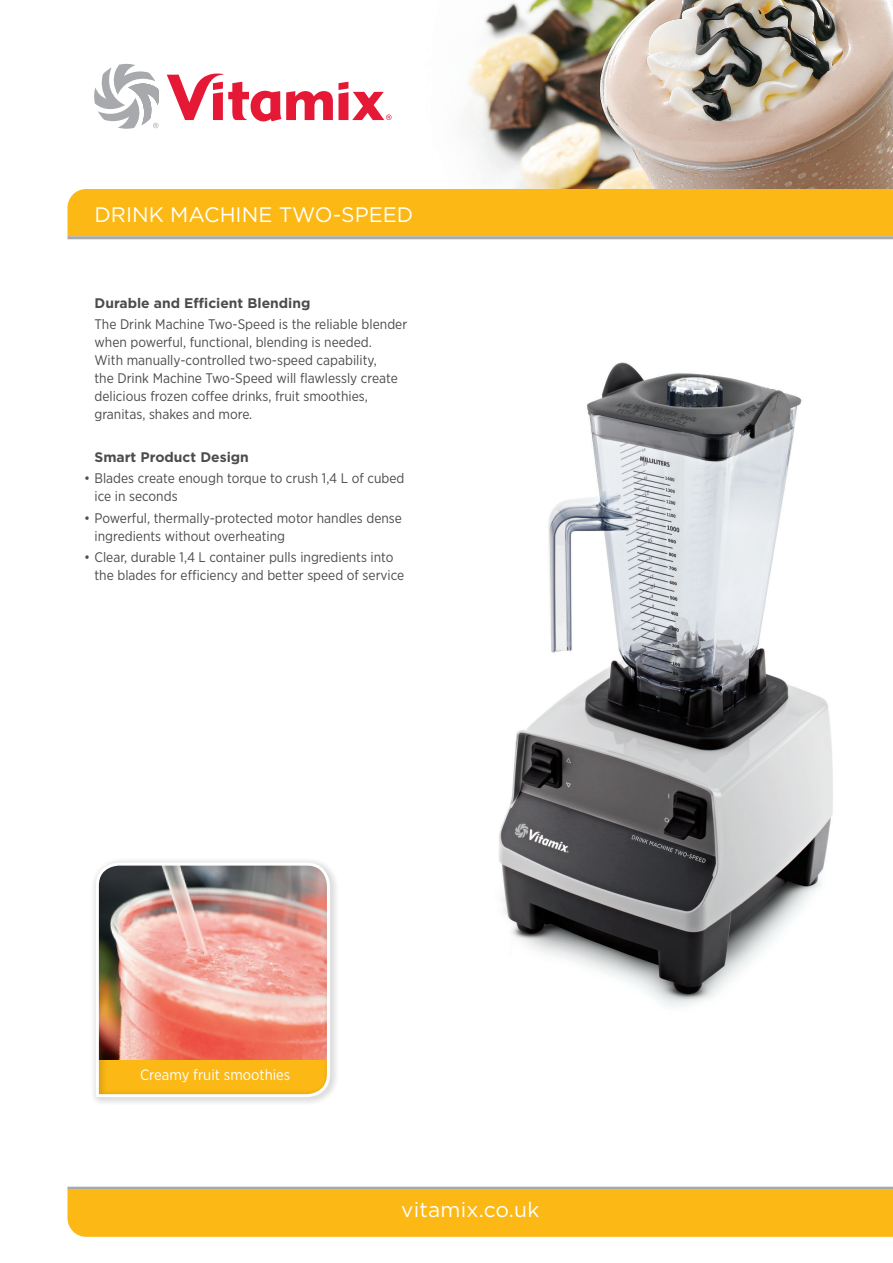
<style>
.page{position:relative;width:893px;height:1263px;background:#fff}
.page>*{position:absolute;margin:0;border:0;box-sizing:border-box;transform-origin:0 0}
.t1{font:21px "Gotham";color:#fff}
.t2{font:15px "Gotham Narrow";color:#fff}
.t3{font:13.8px/18px "Gotham Narrow";color:#4b4c4d}
.t4{font:700 13.8px "Gotham";color:#4b4c4d}
</style>
<div class="page">
<img style="left:499px;top:362px;width:334px;height:645px">
<img style="left:467px;top:0;width:426px;height:189px">
<div style="left:67px;top:189px;width:826px;height:47px;background:#fcb814"></div>
<hr style="left:68px;top:236px;width:825px;height:3px;background:#a8a9ad">
<div style="left:67px;top:1189px;width:826px;height:48px;background:#fcb814"></div>
<hr style="left:68px;top:1187px;width:825px;height:3px;background:#a8a9ad">
<div style="left:91px;top:857px;width:248px;height:249px;background:#231f20;opacity:.4"></div>
<img style="left:94px;top:861px;width:237px;height:238px">
<svg style="left:167px;top:73px;width:224px;height:48px"></svg>
<svg style="left:94px;top:64px;width:65px;height:65px"></svg>
<h1 class="t1" style="left:94px;top:201px;width:317px">DRINK MACHINE TWO-SPEED</h1>
<p class="t4" style="left:94px;top:294px;width:217px">Durable and Efficient Blending</p>
<p class="t3" style="left:94px;top:315px;width:314px">The Drink Machine Two-Speed is the reliable blender when powerful, functional, blending is needed.<br>With manually-controlled two-speed capability,<br>the Drink Machine Two-Speed will flawlessly create delicious frozen coffee drinks, fruit smoothies, granitas, shakes and more.</p>
<p class="t4" style="left:94px;top:448px;width:156px">Smart Product Design</p>
<p class="t3" style="left:94px;top:469px;width:311px;text-indent:-11px">• Blades create enough torque to crush 1,4 L of cubed ice in seconds</p>
<p class="t3" style="left:94px;top:508px;width:309px;text-indent:-11px">• Powerful, thermally-protected motor handles dense ingredients without overheating</p>
<p class="t3" style="left:94px;top:548px;width:311px;text-indent:-11px">• Clear, durable 1,4 L container pulls ingredients into the blades for efficiency and better speed of service</p>
<p class="t2" style="left:140px;top:1065px;width:152px">Creamy fruit smoothies</p>
<h1 class="t1" style="left:401px;top:1196px;width:140px">VITAMIX.CO.UK</h1>
</div>
